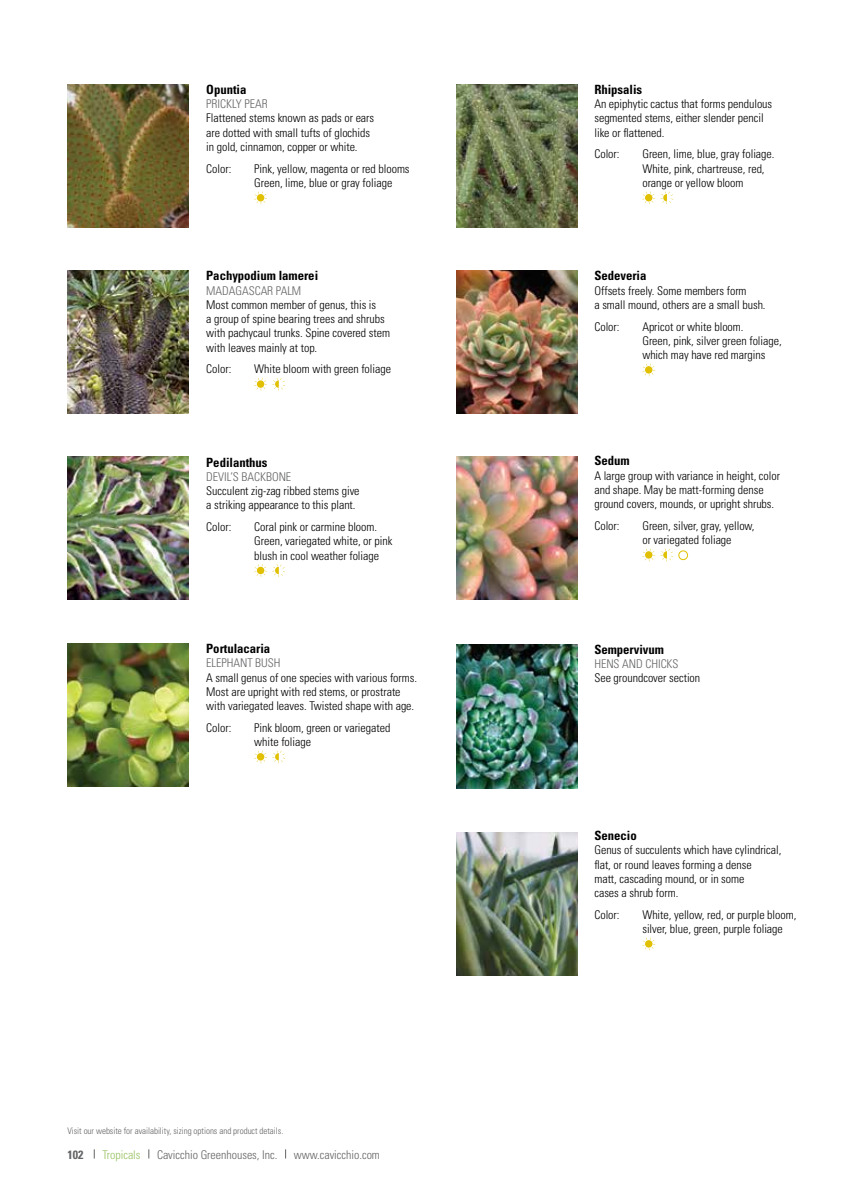
<style>
.page{position:relative;width:864px;height:1188px;background:#fff}
.page>*{position:absolute;margin:0;border:0;box-sizing:border-box;transform-origin:0 0}
.t1{font:700 condensed 12.75px "Univers";letter-spacing:-.005em;color:#000}
.t2{font:300 condensed 12px/14.2px "Univers";letter-spacing:-.005em;color:#000}
.t3{font:300 condensed 12px "Univers";letter-spacing:-.005em;color:#636466}
.t4{font:300 condensed 12px "Univers";letter-spacing:-.005em;color:#98c262}
.t5{font:700 condensed 12px "Univers";color:#636466}
.t6{font:300 condensed 9px "Univers";letter-spacing:-.005em;color:#636466}
</style>
<div class="page">
<svg style="left:254px;top:191px;width:13px;height:13px"></svg>
<div style="left:257px;top:194px;width:7px;height:7px;background:#e0c000;border-radius:50%"></div>
<svg style="left:254px;top:378px;width:31px;height:13px"></svg>
<svg style="left:254px;top:564px;width:31px;height:13px"></svg>
<svg style="left:254px;top:751px;width:31px;height:12px"></svg>
<svg style="left:642px;top:191px;width:31px;height:13px"></svg>
<svg style="left:642px;top:364px;width:13px;height:12px"></svg>
<div style="left:645px;top:366px;width:7px;height:8px;background:#e0c000;border-radius:50%"></div>
<svg style="left:642px;top:549px;width:31px;height:12px"></svg>
<div style="left:679px;top:551px;width:9px;height:9px;border:1px solid #e0c000;border-radius:50%"></div>
<svg style="left:642px;top:938px;width:13px;height:12px"></svg>
<div style="left:645px;top:940px;width:7px;height:8px;background:#e0c000;border-radius:50%"></div>
<img style="left:68px;top:84px;width:121px;height:143px">
<img style="left:68px;top:270px;width:121px;height:143px">
<img style="left:68px;top:456px;width:121px;height:144px">
<img style="left:68px;top:643px;width:121px;height:144px">
<img style="left:457px;top:84px;width:121px;height:143px">
<img style="left:457px;top:270px;width:121px;height:143px">
<img style="left:457px;top:456px;width:121px;height:144px">
<img style="left:457px;top:645px;width:121px;height:143px">
<img style="left:457px;top:832px;width:121px;height:143px">
<p class="t1" style="left:206px;top:82px;width:42px">Opuntia</p>
<p class="t3" style="left:206px;top:97px;width:63px">PRICKLY PEAR</p>
<p class="t2" style="left:206px;top:111px;width:169px">Flattened stems known as pads or ears are dotted with small tufts of glochids in gold, cinnamon, copper or white.</p>
<p class="t2" style="left:206px;top:161px;width:27px">Color:</p>
<p class="t2" style="left:254px;top:161px;width:157px">Pink, yellow, magenta or red blooms<br>Green, lime, blue or gray foliage</p>
<p class="t1" style="left:206px;top:268px;width:113px">Pachypodium lamerei</p>
<p class="t3" style="left:206px;top:283px;width:97px">MADAGASCAR PALM</p>
<p class="t2" style="left:206px;top:297px;width:185px">Most common member of genus, this is<br>a group of spine bearing trees and shrubs with pachycaul trunks. Spine covered stem with leaves mainly at top.</p>
<p class="t2" style="left:206px;top:362px;width:27px">Color:</p>
<p class="t2" style="left:254px;top:362px;width:138px">White bloom with green foliage</p>
<p class="t1" style="left:206px;top:454px;width:63px">Pedilanthus</p>
<p class="t3" style="left:206px;top:469px;width:87px">DEVIL’S BACKBONE</p>
<p class="t2" style="left:206px;top:484px;width:155px">Succulent zig-zag ribbed stems give a striking appearance to this plant.</p>
<p class="t2" style="left:206px;top:520px;width:27px">Color:</p>
<p class="t2" style="left:254px;top:520px;width:140px">Coral pink or carmine bloom.<br>Green, variegated white, or pink blush in cool weather foliage</p>
<p class="t1" style="left:206px;top:641px;width:66px">Portulacaria</p>
<p class="t3" style="left:206px;top:656px;width:76px">ELEPHANT BUSH</p>
<p class="t2" style="left:206px;top:670px;width:212px">A small genus of one species with various forms.<br>Most are upright with red stems, or prostrate with variegated leaves. Twisted shape with age.</p>
<p class="t2" style="left:206px;top:720px;width:27px">Color:</p>
<p class="t2" style="left:254px;top:720px;width:138px">Pink bloom, green or variegated white foliage</p>
<p class="t6" style="left:68px;top:1125px;width:217px">Visit our website for availability, sizing options and product details.</p>
<p class="t5" style="left:68px;top:1147px;width:17px">102</p>
<p class="t4" style="left:102px;top:1147px;width:40px">Tropicals</p>
<p class="t3" style="left:157px;top:1147px;width:122px">Cavicchio Greenhouses, Inc.</p>
<p class="t3" style="left:294px;top:1147px;width:88px">www.cavicchio.com</p>
<p class="t1" style="left:594px;top:82px;width:49px">Rhipsalis</p>
<p class="t2" style="left:594px;top:97px;width:179px">An epiphytic cactus that forms pendulous segmented stems, either slender pencil like or flattened.</p>
<p class="t2" style="left:594px;top:147px;width:27px">Color:</p>
<p class="t2" style="left:642px;top:147px;width:134px">Green, lime, blue, gray foliage.<br>White, pink, chartreuse, red, orange or yellow bloom</p>
<p class="t1" style="left:594px;top:268px;width:54px">Sedeveria</p>
<p class="t2" style="left:594px;top:283px;width:173px">Offsets freely. Some members form<br>a small mound, others are a small bush.</p>
<p class="t2" style="left:594px;top:319px;width:27px">Color:</p>
<p class="t2" style="left:642px;top:319px;width:141px">Apricot or white bloom.<br>Green, pink, silver green foliage, which may have red margins</p>
<p class="t1" style="left:594px;top:453px;width:37px">Sedum</p>
<p class="t2" style="left:594px;top:468px;width:187px">A large group with variance in height, color and shape. May be matt-forming dense ground covers, mounds, or upright shrubs.</p>
<p class="t2" style="left:594px;top:519px;width:27px">Color:</p>
<p class="t2" style="left:642px;top:519px;width:114px">Green, silver, gray, yellow, or variegated foliage</p>
<p class="t1" style="left:594px;top:641px;width:71px">Sempervivum</p>
<p class="t3" style="left:594px;top:656px;width:86px">HENS AND CHICKS</p>
<p class="t2" style="left:594px;top:671px;width:107px">See groundcover section</p>
<p class="t1" style="left:594px;top:828px;width:44px">Senecio</p>
<p class="t2" style="left:594px;top:843px;width:189px">Genus of succulents which have cylindrical, flat, or round leaves forming a dense<br>matt, cascading mound, or in some<br>cases a shrub form.</p>
<p class="t2" style="left:594px;top:908px;width:27px">Color:</p>
<p class="t2" style="left:642px;top:908px;width:156px">White, yellow, red, or purple bloom, silver, blue, green, purple foliage</p>
</div>
